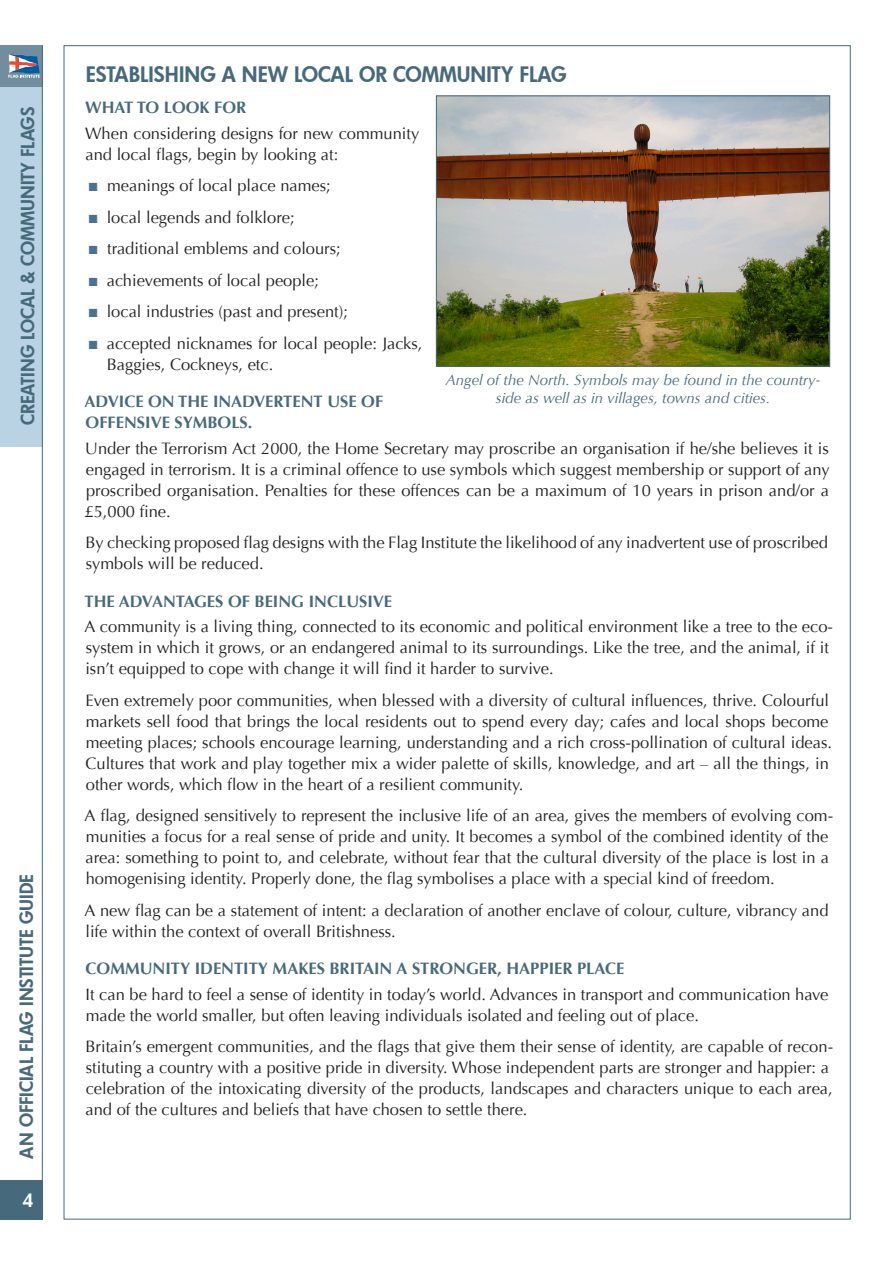
<style>
.page{position:relative;width:893px;height:1263px;background:#fff}
.page>*{position:absolute;margin:0;border:0;box-sizing:border-box;transform-origin:0 0}
.t1{font:800 20.85px "Futura";color:#466a7c}
.t2{font:800 18px "Futura";color:#466a7c}
.t3{font:800 18px "Futura";color:#fff}
.t4{font:16.5px/21px "Optima";color:#231f20}
.t5{font:700 16.5px/21px "Optima";color:#466a7c}
.t6{font:italic 15px/18px "Optima";color:#466a7c;text-align:center}
.s1{font-family:"Andale Mono";font-size:13.5px;color:#497291}
</style>
<div class="page">
<div style="left:0;top:45px;width:43px;height:43px;background:#728d9d"></div>
<div style="left:0;top:87px;width:43px;height:360px;background:#bad3e4"></div>
<hr style="left:42px;top:45px;width:1px;height:1174px;background:#466a7c">
<div style="left:0;top:1180px;width:43px;height:39px;background:#466a7c"></div>
<svg style="left:8px;top:54px;width:32px;height:24px"></svg>
<img style="left:438px;top:98px;width:390px;height:266px">
<div style="left:436px;top:96px;width:394px;height:270px;border:1px solid #466a7c"></div>
<p class="t2" style="left:16px;top:425px;width:320px;rotate:-90deg">CREATING LOCAL &amp; COMMUNITY FLAGS</p>
<p class="t2" style="left:14px;top:1158px;width:286px;rotate:-90deg">AN OFFICIAL FLAG INSTITUTE GUIDE</p>
<p class="t3" style="left:23px;top:1188px;width:12px">4</p>
<p class="t1" style="left:86px;top:60px;width:482px">ESTABLISHING A NEW LOCAL OR COMMUNITY FLAG</p>
<p class="t5" style="left:85px;top:97px;width:163px">WHAT TO LOOK FOR</p>
<p class="t4" style="left:85px;top:123px;width:336px">When considering designs for new community and local flags, begin by looking at:</p>
<p class="t4" style="left:89px;top:175px;width:243px"><span class="s1">■</span> meanings of local place names;</p>
<p class="t4" style="left:89px;top:207px;width:207px"><span class="s1">■</span> local legends and folklore;</p>
<p class="t4" style="left:89px;top:238px;width:253px"><span class="s1">■</span> traditional emblems and colours;</p>
<p class="t4" style="left:89px;top:270px;width:231px"><span class="s1">■</span> achievements of local people;</p>
<p class="t4" style="left:89px;top:301px;width:260px"><span class="s1">■</span> local industries (past and present);</p>
<p class="t4" style="left:107px;top:333px;width:317px;text-indent:-18px"><span class="s1">■</span> accepted nicknames for local people: Jacks,<br>Baggies, Cockneys, etc.</p>
<p class="t5" style="left:85px;top:391px;width:300px">ADVICE ON THE INADVERTENT USE OF<br>OFFENSIVE SYMBOLS.</p>
<p class="t4" style="left:85px;top:438px;width:746px;text-align:justify">Under the Terrorism Act 2000, the Home Secretary may proscribe an organisation if he/she believes it is engaged in terrorism. It is a criminal offence to use symbols which suggest membership or support of any proscribed organisation. Penalties for these offences can be a maximum of 10 years in prison and/or a £5,000 fine.</p>
<p class="t4" style="left:86px;top:532px;width:744px">By checking proposed flag designs with the Flag Institute the likelihood of any inadvertent use of proscribed symbols will be reduced.</p>
<p class="t5" style="left:85px;top:591px;width:309px">THE ADVANTAGES OF BEING INCLUSIVE</p>
<p class="t4" style="left:84px;top:616px;width:750px">A community is a living thing, connected to its economic and political environment like a tree to the eco&shy;system in which it grows, or an endangered animal to its surroundings. Like the tree, and the animal, if it isn’t equipped to cope with change it will find it harder to survive.</p>
<p class="t4" style="left:85px;top:690px;width:748px">Even extremely poor communities, when blessed with a diversity of cultural influences, thrive. Colourful markets sell food that brings the local residents out to spend every day; cafes and local shops become meeting places; schools encourage learning, understanding and a rich cross-pollination of cultural ideas.<br>Cultures that work and play together mix a wider palette of skills, knowledge, and art – all the things, in other words, which flow in the heart of a resilient community.</p>
<p class="t4" style="left:84px;top:805px;width:750px">A flag, designed sensitively to represent the inclusive life of an area, gives the members of evolving com&shy;munities a focus for a real sense of pride and unity. It becomes a symbol of the combined identity of the area: something to point to, and celebrate, without fear that the cultural diversity of the place is lost in a homogenising identity. Properly done, the flag symbolises a place with a special kind of freedom.</p>
<p class="t4" style="left:84px;top:900px;width:746px">A new flag can be a statement of intent: a declaration of another enclave of colour, culture, vibrancy and life within the context of overall Britishness.</p>
<p class="t5" style="left:86px;top:958px;width:540px">COMMUNITY IDENTITY MAKES BRITAIN A STRONGER, HAPPIER PLACE</p>
<p class="t4" style="left:86px;top:984px;width:744px">It can be hard to feel a sense of identity in today’s world. Advances in transport and communication have made the world smaller, but often leaving individuals isolated and feeling out of place.</p>
<p class="t4" style="left:85px;top:1036px;width:749px">Britain’s emergent communities, and the flags that give them their sense of identity, are capable of recon&shy;stituting a country with a positive pride in diversity. Whose independent parts are stronger and happier: a celebration of the intoxicating diversity of the products, landscapes and characters unique to each area, and of the cultures and beliefs that have chosen to settle there.</p>
<p class="t6" style="left:446px;top:371px;width:376px">Angel of the North. Symbols may be found in the country&shy;side as well as in villages, towns and cities.</p>
</div>
